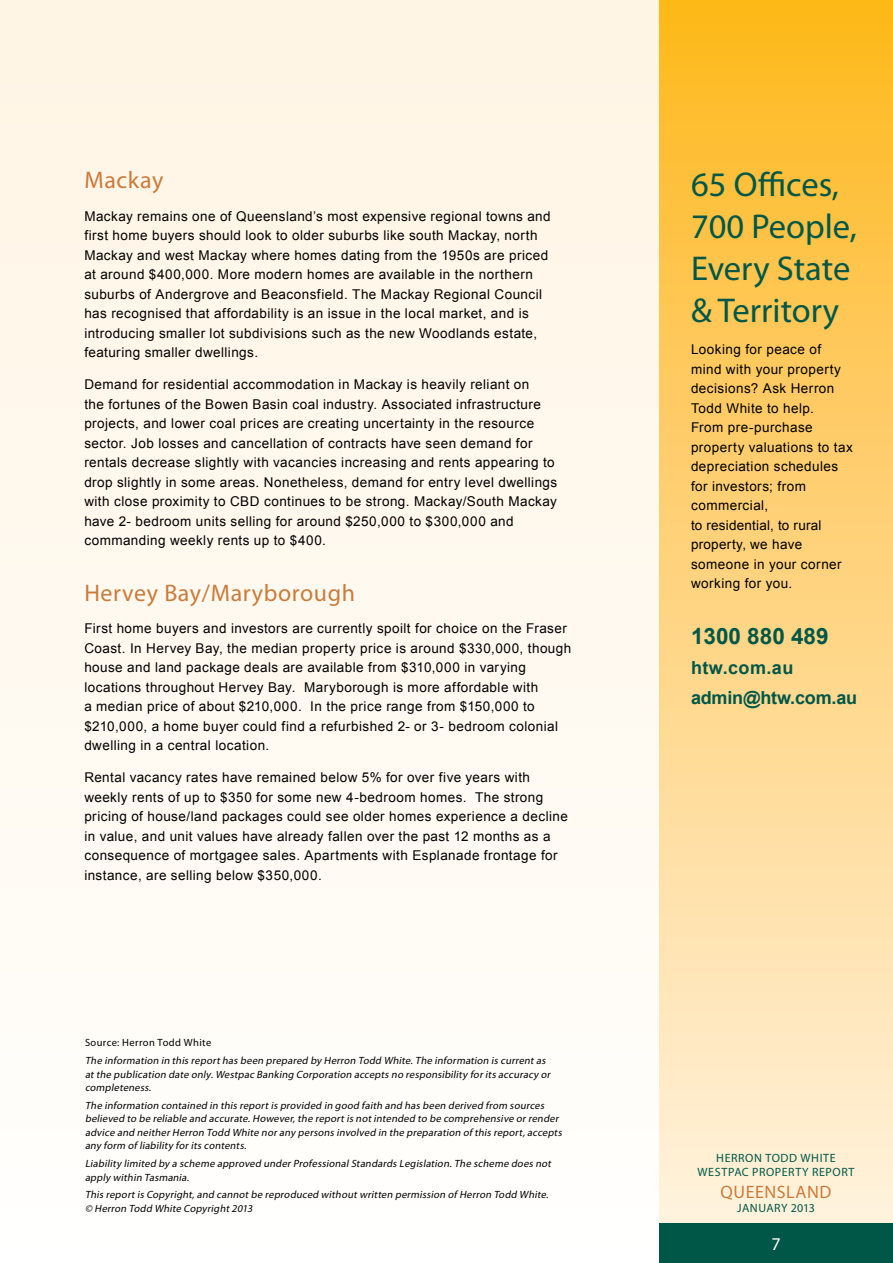
<style>
.page{position:relative;width:893px;height:1263px;background:#fff9f0}
.page>*{position:absolute;margin:0;border:0;box-sizing:border-box;transform-origin:0 0}
.t1{font:34.5px/42px "Myriad Pro";color:#005747}
.t2{font:24px "Myriad Pro";letter-spacing:.025em;color:#cc7b3b}
.t3{font:700 22.5px "Arial";color:#005747}
.t4{font:700 18px/30px "Arial";letter-spacing:-.01em;color:#005747}
.t5{font:18px "Myriad Pro";letter-spacing:.025em;color:#cc7b3b}
.t6{font:18px "Myriad Pro";color:#fff}
.t7{font:13.5px/19.5px "Arial";letter-spacing:.03em;color:#000}
.t8{font:12px/14.4px "Myriad Pro";letter-spacing:.05em;color:#005747;text-align:center}
.t9{font:12px "Myriad Pro";letter-spacing:.025em;color:#005747}
.t10{font:italic 10.5px/13.5px "Myriad Pro";letter-spacing:-.185em;color:#000}
.t11{font:italic 10.5px/13.5px "Myriad Pro";letter-spacing:-.04em;color:#000}
.t12{font:10.5px "Myriad Pro";letter-spacing:.04em;color:#000}
</style>
<div class="page">
<div style="left:659px;top:0;width:234px;height:1263px;background:linear-gradient(to bottom,#feb821,#fff4e7)"></div>
<div style="left:659px;top:1223px;width:234px;height:40px;background:#005747"></div>
<h2 class="t2" style="left:84px;top:165px;width:81px">Mackay</h2>
<p class="t7" style="left:84px;top:206px;width:468px">Mackay remains one of Queensland’s most expensive regional towns and first home buyers should look to older suburbs like south Mackay, north Mackay and west Mackay where homes dating from the 1950s are priced at around $400,000. More modern homes are available in the northern suburbs of Andergrove and Beaconsfield. The Mackay Regional Council has recognised that affordability is an issue in the local market, and is introducing smaller lot subdivisions such as the new Woodlands estate, featuring smaller dwellings.</p>
<p class="t7" style="left:84px;top:375px;width:474px">Demand for residential accommodation in Mackay is heavily reliant on<br>the fortunes of the Bowen Basin coal industry. Associated infrastructure projects, and lower coal prices are creating uncertainty in the resource sector. Job losses and cancellation of contracts have seen demand for rentals decrease slightly with vacancies increasing and rents appearing to drop slightly in some areas. Nonetheless, demand for entry level dwellings with close proximity to CBD continues to be strong. Mackay/South Mackay have 2- bedroom units selling for around $250,000 to $300,000 and commanding weekly rents up to $400.</p>
<h2 class="t2" style="left:84px;top:578px;width:272px">Hervey Bay/Maryborough</h2>
<p class="t7" style="left:84px;top:619px;width:488px">First home buyers and investors are currently spoilt for choice on the Fraser Coast. In Hervey Bay, the median property price is around $330,000, though house and land package deals are available from $310,000 in varying locations throughout Hervey Bay. Maryborough is more affordable with<br>a median price of about $210,000. In the price range from $150,000 to $210,000, a home buyer could find a refurbished 2- or 3- bedroom colonial dwelling in a central location.</p>
<p class="t7" style="left:84px;top:768px;width:485px">Rental vacancy rates have remained below 5% for over five years with weekly rents of up to $350 for some new 4-bedroom homes. The strong pricing of house/land packages could see older homes experience a decline in value, and unit values have already fallen over the past 12 months as a consequence of mortgagee sales. Apartments with Esplanade frontage for instance, are selling below $350,000.</p>
<p class="t12" style="left:85px;top:1036px;width:128px">Source: Herron Todd White</p>
<p class="t10" style="left:85px;top:1054px;width:469px">The information in this reporthas been prepared by Herron Todd White.The information is currentas atthe publication date only.Westpac Banking Corporation accepts no responsibility forits accuracy or completeness.</p>
<p class="t10" style="left:85px;top:1098px;width:481px">The information contained in this reportis provided in good faith and has been derived from sources believed to be reliable and accurate.However,the reportis notintended to be comprehensive orrender advice and neitherHerron Todd White norany persons involved in the preparation of this report,accepts any form of liability forits contents.</p>
<p class="t11" style="left:85px;top:1157px;width:470px">Liability limited by a scheme approved underProfessionalStandards Legislation.The scheme does not apply within Tasmania.</p>
<p class="t10" style="left:85px;top:1188px;width:467px">This reportis Copyright,and cannotbe reproduced withoutwritten permission of Herron Todd White. © Herron Todd White Copyright2013</p>
<h1 class="t1" style="left:691px;top:163px;width:167px">65 Offices,<br>700 People,<br>Every State &amp; Territory</h1>
<p class="t7" style="left:691px;top:340px;width:163px">Looking for peace of mind with your property decisions? Ask Herron<br>Todd White to help.<br>From pre-purchase property valuations to tax depreciation schedules for investors; from commercial,<br>to residential, to rural property, we have someone in your corner working for you.</p>
<h3 class="t3" style="left:691px;top:621px;width:139px">1300 880 489</h3>
<h3 class="t4" style="left:691px;top:653px;width:168px">htw.com.au admin@htw.com.au</h3>
<p class="t8" style="left:697px;top:1150px;width:159px">Herron Todd White<br>Westpac Property Report</p>
<h3 class="t5" style="left:721px;top:1180px;width:112px">Queensland</h3>
<p class="t9" style="left:737px;top:1200px;width:79px">January 2013</p>
<h3 class="t6" style="left:771px;top:1233px;width:11px">7</h3>
</div>
